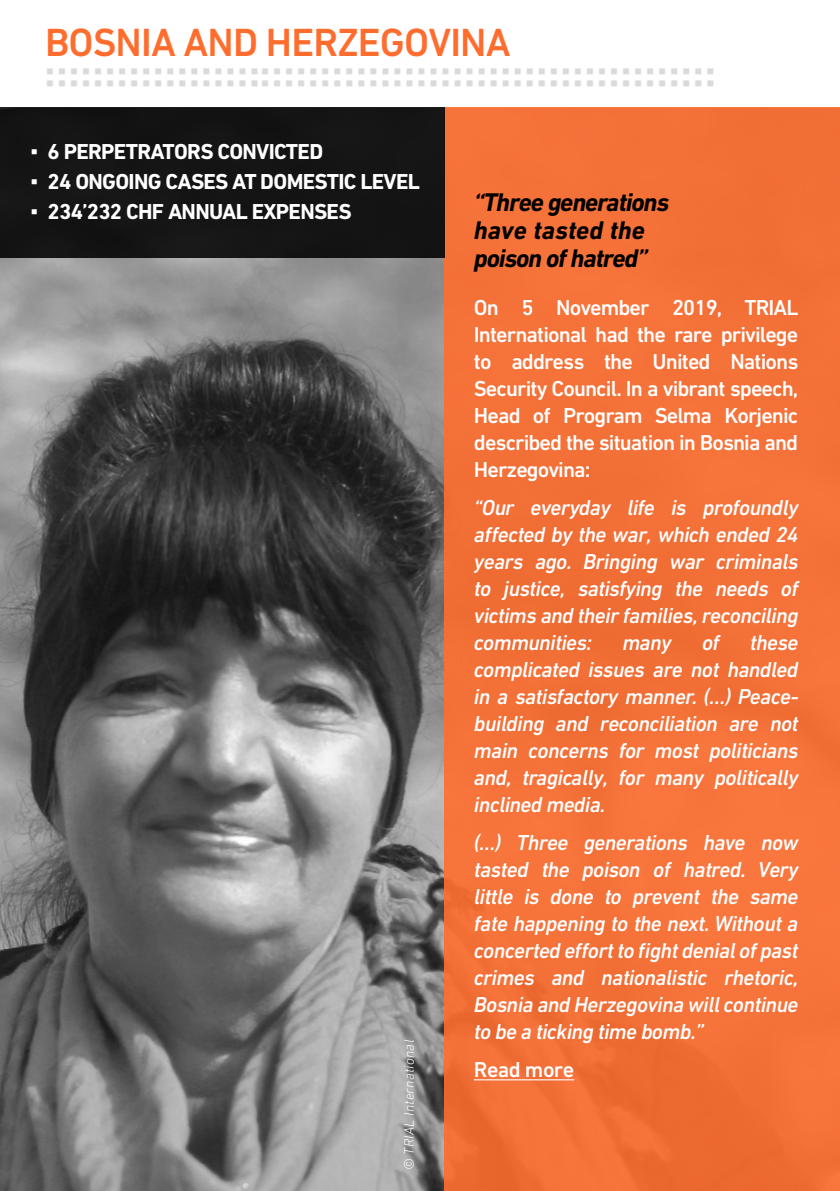
<style>
.page{position:relative;width:840px;height:1191px;background:#fff}
.page>*{position:absolute;margin:0;border:0;box-sizing:border-box;transform-origin:0 0}
.t1{font:500 40px "DIN Next CYR";letter-spacing:-.02em;color:#ff6d2e}
.t2{font:italic 700 26px/28px "DIN Next CYR";letter-spacing:-.04em;color:#000}
.t3{font:italic 500 22px/27px "DIN Next CYR";letter-spacing:-.025em;color:#fff;text-align:justify}
.t4{font:500 22px/27px "DIN Next CYR";letter-spacing:-.04em;color:#fff;text-align:justify}
.t5{font:700 22px "DIN Next CYR";letter-spacing:-.03em;color:#fff}
.t6{font:italic 300 14px "DIN Next CYR";letter-spacing:.02em;color:#fff}
.s1{font-family:"Arial";font-weight:400}
</style>
<div class="page">
<img style="left:0;top:258px;width:444px;height:933px">
<div style="left:444px;top:108px;width:395px;height:1083px;background:#f47138"></div>
<img style="left:264px;top:68px;width:448px;height:19px">
<img style="left:47px;top:68px;width:217px;height:19px">
<hr style="left:473px;top:1079px;width:101px;height:1px;background:#fff">
<div style="left:0;top:108px;width:444px;height:150px;background:#141414"></div>
<h1 class="t1" style="left:45px;top:19px;width:466px">BOSNIA AND HERZEGOVINA</h1>
<p class="t5" style="left:31px;top:138px;width:294px"><span class="s1">▪</span> 6 PERPETRATORS CONVICTED</p>
<p class="t5" style="left:31px;top:168px;width:390px"><span class="s1">▪</span> 24 ONGOING CASES AT DOMESTIC LEVEL</p>
<p class="t5" style="left:31px;top:198px;width:322px"><span class="s1">▪</span> 234’232 CHF ANNUAL EXPENSES</p>
<p class="t6" style="left:401px;top:1170px;width:132px;rotate:-90deg">© TRIAL International</p>
<p class="t2" style="left:473px;top:188px;width:196px">“Three generations have tasted the poison of hatred”</p>
<p class="t4" style="left:473px;top:294px;width:326px">On 5 November 2019, TRIAL International had the rare privilege to address the United Nations Security Council. In a vibrant speech, Head of Program Selma Korjenic described the situation in Bosnia and Herzegovina:</p>
<p class="t3" style="left:473px;top:494px;width:326px">“Our everyday life is profoundly affected by the war, which ended 24 years ago. Bringing war criminals to justice, satisfying the needs of victims and their families, reconciling communities:</p>
<p class="t3" style="left:473px;top:629px;width:326px;text-indent:276px">these complicated issues are not handled in a satisfactory manner. (…) Peace&shy;building and reconciliation are not main concerns for most politicians and, tragically, for many politically inclined media.</p>
<p class="t3" style="left:473px;top:829px;width:326px">(…) Three generations have now tasted the poison of hatred. Very little is done to prevent the same fate happening to the next. Without a concerted effort to fight denial of past crimes and nationalistic rhetoric, Bosnia and Herzegovina will continue to be a ticking time bomb.”</p>
<p class="t4" style="left:473px;top:1056px;width:102px">Read more</p>
<p class="t3" style="left:622px;top:629px;width:51px">many</p>
<p class="t3" style="left:701px;top:629px;width:19px">of</p>
</div>
